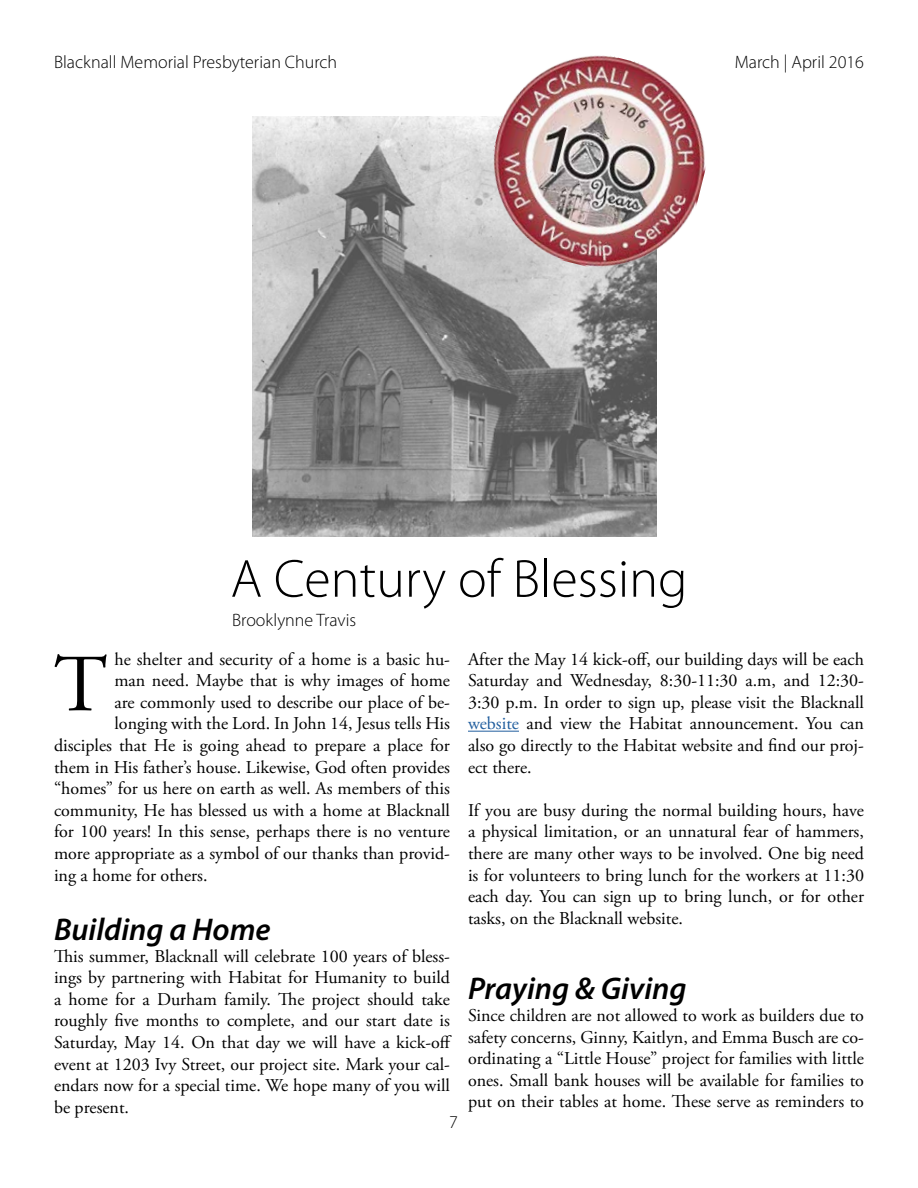
<style>
.page{position:relative;width:918px;height:1188px;background:#fff}
.page>*{position:absolute;margin:0;border:0;box-sizing:border-box;transform-origin:0 0}
.t1{font:81px "Adobe Garamond Pro";color:#000}
.t2{font:300 54px "Myriad Pro";color:#000}
.t3{font:italic 600 31.5px "Myriad Pro";color:#000}
.t4{font:18px/21.6px "Adobe Garamond Pro";color:#000;text-align:justify}
.t5{font:300 18px "Myriad Pro";color:#000}
.s1{color:#215e9e}
</style>
<div class="page">
<hr style="left:468px;top:731px;width:51px;height:1px;background:#215e9e">
<img style="left:252px;top:117px;width:405px;height:420px">
<img style="left:472px;top:55px;width:234px;height:234px">
<p class="t5" style="left:54px;top:52px;width:285px">Blacknall Memorial Presbyterian Church</p>
<p class="t5" style="left:735px;top:52px;width:131px">March | April 2016</p>
<h2 class="t2" style="left:231px;top:549px;width:458px">A Century of Blessing</h2>
<p class="t5" style="left:232px;top:610px;width:125px">Brooklynne Travis</p>
<p class="t4" style="left:114px;top:649px;width:337px">he shelter and security of a home is a basic hu-</p>
<p class="t4" style="left:114px;top:670px;width:337px">man need. Maybe that is why images of home</p>
<p class="t4" style="left:114px;top:692px;width:337px">are commonly used to describe our place of be-</p>
<p class="t4" style="left:114px;top:714px;width:337px">longing with the Lord. In John 14, Jesus tells His</p>
<p class="t4" style="left:54px;top:735px;width:397px">disciples that He is going ahead to prepare a place for</p>
<p class="t4" style="left:54px;top:757px;width:397px">them in His father’s house. Likewise, God often provides</p>
<p class="t4" style="left:54px;top:778px;width:398px">“homes” for us here on earth as well. As members of this</p>
<p class="t4" style="left:54px;top:800px;width:397px">community, He has blessed us with a home at Blacknall</p>
<p class="t4" style="left:54px;top:822px;width:397px">for 100 years! In this sense, perhaps there is no venture</p>
<p class="t4" style="left:54px;top:843px;width:397px">more appropriate as a symbol of our thanks than provid-</p>
<p class="t4" style="left:54px;top:865px;width:155px">ing a home for others.</p>
<h3 class="t3" style="left:54px;top:909px;width:218px">Building a Home</h3>
<p class="t4" style="left:54px;top:946px;width:400px">This summer, Blacknall will celebrate 100 years of bless&shy;ings by partnering with Habitat for Humanity to build a home for a Durham family. The project should take roughly five months to complete, and our start date is Saturday, May 14. On that day we will have a kick-off event at 1203 Ivy Street, our project site. Mark your cal&shy;endars now for a special time. We hope many of you will be present.</p>
<h1 class="t1" style="left:54px;top:636px;width:55px">T</h1>
<p class="t5" style="left:449px;top:1112px;width:10px">7</p>
<p class="t4" style="left:468px;top:649px;width:398px">After the May 14 kick-off, our building days will be each Saturday and Wednesday, 8:30-11:30 a.m, and 12:30- 3:30 p.m. In order to sign up, please visit the Blacknall <span class="s1">website</span> and view the Habitat announcement. You can also go directly to the Habitat website and find our proj&shy;ect there.</p>
<p class="t4" style="left:468px;top:800px;width:398px">If you are busy during the normal building hours, have a physical limitation, or an unnatural fear of hammers, there are many other ways to be involved. One big need is for volunteers to bring lunch for the workers at 11:30 each day. You can sign up to bring lunch, or for other tasks, on the Blacknall website.</p>
<h3 class="t3" style="left:468px;top:969px;width:220px">Praying &amp; Giving</h3>
<p class="t4" style="left:468px;top:1005px;width:398px">Since children are not allowed to work as builders due to safety concerns, Ginny, Kaitlyn, and Emma Busch are co&shy;ordinating a “Little House” project for families with little ones. Small bank houses will be available for families to put on their tables at home. These serve as reminders to</p>
</div>
